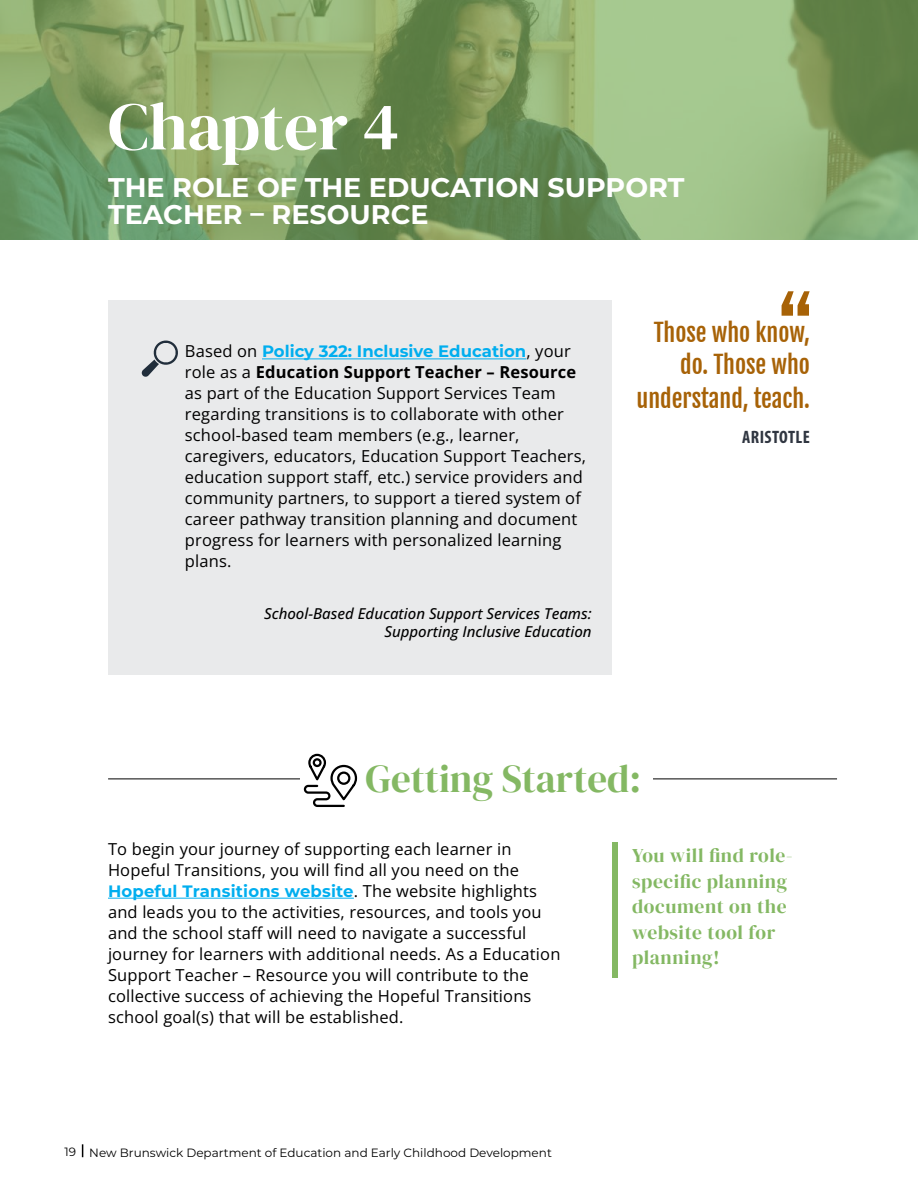
<style>
.page{position:relative;width:918px;height:1188px;background:#fff}
.page>*{position:absolute;margin:0;border:0;box-sizing:border-box;transform-origin:0 0}
.Chapter_Headings{font:67.5px "DM Serif Display";letter-spacing:-.005em;color:#fff}
.H2_-_Case_Studies{font:39px "DM Serif Display";color:#84b863}
.Chapter_Subheadings{font:700 27px/27px "Montserrat";color:#fff}
.Quote_Name{font:24px/31.5px "Fjalla One";color:#a76207;text-align:right}
.GQB_-_Green_Quotes_Body{font:19.5px/25.5px "DM Serif Display";letter-spacing:.03em;color:#84b863}
.Quote_Name-2{font:700 condensed 18px "Myriad Pro";letter-spacing:.02em;color:#303641}
.Body_11pt{font:16.5px/21px "Open Sans";letter-spacing:.01em;color:#000}
.GrB_Reference{font:italic 500 15px/18px "Open Sans";color:#000;text-align:right}
.t1{font:12px "Montserrat";color:#000}
.s1{font-family:"Montserrat";font-weight:700;color:#00aeef}
.s2{font-weight:700}
</style>
<div class="page">
<svg style="left:82px;top:1144px;width:1px;height:13px"></svg>
<svg style="left:0;top:0;width:918px;height:239px;background:#83a56b"></svg>
<hr style="left:108px;top:898px;width:246px;height:1px;background:#00aeef">
<svg style="left:782px;top:291px;width:28px;height:25px"></svg>
<div style="left:108px;top:301px;width:504px;height:374px;background:#e9eaeb"></div>
<hr style="left:262px;top:359px;width:264px;height:1px;background:#00aeef">
<svg style="left:141px;top:340px;width:37px;height:37px"></svg>
<hr style="left:108px;top:779px;width:729px;height:1px;background:#000">
<div style="left:300px;top:769px;width:352px;height:23px;background:#fff"></div>
<svg style="left:303px;top:753px;width:55px;height:54px"></svg>
<div style="left:612px;top:842px;width:5px;height:136px;background:#84b863"></div>
<h1 class="Chapter_Headings" style="left:108px;top:88px;width:292px">Chapter 4</h1>
<h2 class="Chapter_Subheadings" style="left:108px;top:172px;width:578px">THE ROLE OF THE EDUCATION SUPPORT<br>TEACHER – RESOURCE</h2>
<p class="Body_11pt" style="left:185px;top:340px;width:403px">Based on <span class="s1">Policy 322: Inclusive Education</span>, your role as a <span class="s2">Education Support Teacher – Resource </span>as part of the Education Support Services Team regarding transitions is to collaborate with other school-based team members (e.g., learner, caregivers, educators, Education Support Teachers, education support staff, etc.) service providers and community partners, to support a tiered system of career pathway transition planning and document progress for learners with personalized learning plans.</p>
<p class="GrB_Reference" style="left:264px;top:604px;width:329px">School-Based Education Support Services Teams:<br>Supporting Inclusive Education</p>
<p class="Quote_Name" style="left:654px;top:318px;width:158px">Those who know, do. Those who</p>
<p class="Quote_Name" style="left:637px;top:384px;width:175px">understand, teach.</p>
<p class="Quote_Name-2" style="left:742px;top:426px;width:69px">ARISTOTLE</p>
<h2 class="H2_-_Case_Studies" style="left:366px;top:756px;width:277px">Getting Started:</h2>
<p class="Body_11pt" style="left:108px;top:838px;width:454px">To begin your journey of supporting each learner in Hopeful Transitions, you will find all you need on the <span class="s1">Hopeful Transitions website</span>. The website highlights and leads you to the activities, resources, and tools you and the school staff will need to navigate a successful journey for learners with additional needs. As a Education Support Teacher – Resource you will contribute to the collective success of achieving the Hopeful Transitions school goal(s) that will be established.</p>
<p class="t1" style="left:65px;top:1144px;width:489px">19 New Brunswick Department of Education and Early Childhood Development</p>
<p class="GQB_-_Green_Quotes_Body" style="left:632px;top:843px;width:162px">You will find role&shy;specific planning document on the website tool for planning!</p>
</div>
